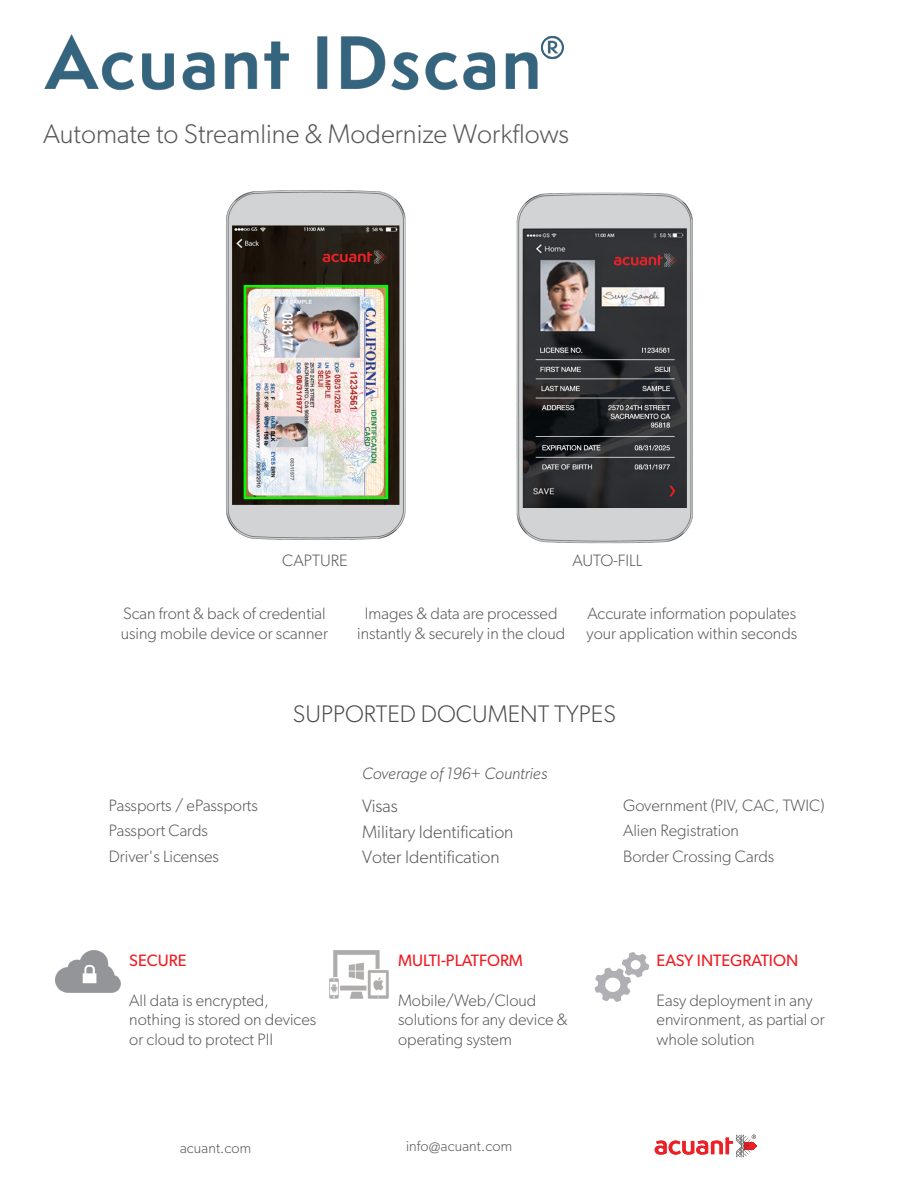
<style>
.page{position:relative;width:918px;height:1188px;background:#fff}
.page>*{position:absolute;margin:0;border:0;box-sizing:border-box;transform-origin:0 0}
.t1{font:300 27px "Gibson";color:#57585a}
.t2{font:300 24px "Gibson";color:#4b4c4d}
.t3{font:300 18px "Gibson";color:#57585a}
.t4{font:300 16.5px/19.8px "Gibson";color:#57585a}
.t5{font:16.5px "Gibson";color:#ee1d23}
.t6{font:italic 300 16.5px "Gibson";color:#57585a}
.t7{font:300 14.7px "Gibson";letter-spacing:.01em;color:#57585a}
</style>
<div class="page">
<img style="left:56px;top:951px;width:65px;height:41px">
<img style="left:329px;top:950px;width:59px;height:48px">
<svg style="left:595px;top:952px;width:54px;height:50px"></svg>
<img style="left:226px;top:190px;width:180px;height:350px">
<img style="left:44px;top:34px;width:520px;height:57px">
<img style="left:516px;top:192px;width:177px;height:352px">
<svg style="left:655px;top:1135px;width:102px;height:22px"></svg>
<p class="t1" style="left:43px;top:117px;width:527px">Automate to Streamline &amp; Modernize Workflows</p>
<p class="t4" style="left:282px;top:550px;width:67px">CAPTURE</p>
<p class="t4" style="left:572px;top:550px;width:71px">AUTO-FILL</p>
<p class="t4" style="left:121px;top:603px;width:209px">Scan front &amp; back of credential using mobile device or scanner</p>
<p class="t4" style="left:357px;top:603px;width:210px;text-align:center">Images &amp; data are processed instantly &amp; securely in the cloud</p>
<p class="t4" style="left:587px;top:603px;width:212px">Accurate information populates your application within seconds</p>
<p class="t2" style="left:293px;top:700px;width:324px">SUPPORTED DOCUMENT TYPES</p>
<p class="t4" style="left:109px;top:795px;width:151px">Passports / ePassports</p>
<p class="t4" style="left:109px;top:820px;width:101px">Passport Cards</p>
<p class="t4" style="left:109px;top:846px;width:112px">Driver's Licenses</p>
<p class="t5" style="left:129px;top:950px;width:59px">SECURE</p>
<p class="t4" style="left:129px;top:990px;width:188px">All data is encrypted, nothing is stored on devices or cloud to protect PII</p>
<p class="t6" style="left:362px;top:763px;width:187px">Coverage of 196+ Countries</p>
<p class="t3" style="left:362px;top:795px;width:37px">Visas</p>
<p class="t3" style="left:362px;top:821px;width:153px">Military Identification</p>
<p class="t3" style="left:362px;top:846px;width:139px">Voter Identification</p>
<p class="t5" style="left:398px;top:950px;width:127px">MULTI-PLATFORM</p>
<p class="t4" style="left:398px;top:990px;width:171px">Mobile/Web/Cloud solutions for any device &amp; operating system</p>
<p class="t7" style="left:180px;top:1139px;width:73px">acuant.com</p>
<p class="t7" style="left:406px;top:1137px;width:108px">info@acuant.com</p>
<p class="t4" style="left:623px;top:795px;width:203px">Government (PIV, CAC, TWIC)</p>
<p class="t4" style="left:623px;top:820px;width:117px">Alien Registration</p>
<p class="t4" style="left:623px;top:846px;width:153px">Border Crossing Cards</p>
<p class="t5" style="left:657px;top:950px;width:143px">EASY INTEGRATION</p>
<p class="t4" style="left:657px;top:990px;width:170px">Easy deployment in any environment, as partial or whole solution</p>
</div>
